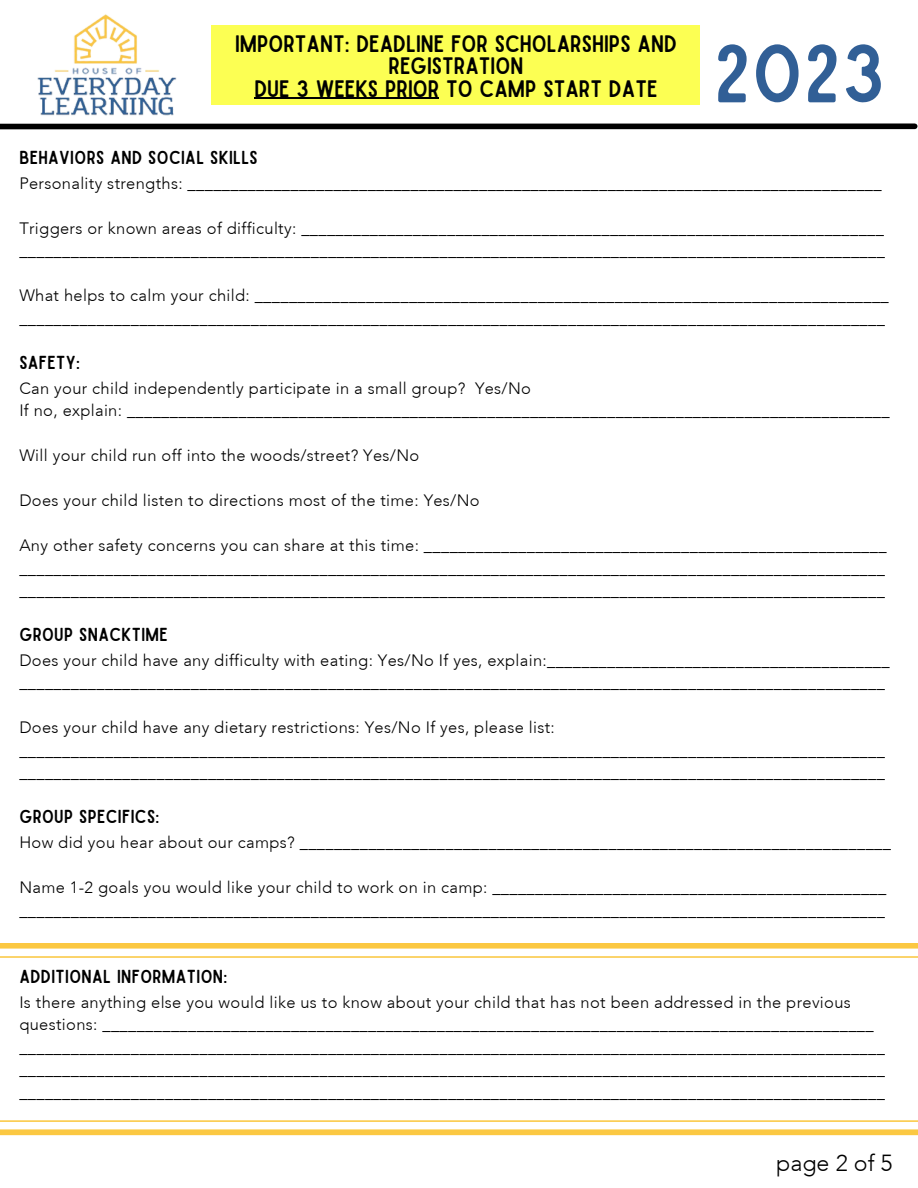
<style>
.page{position:relative;width:918px;height:1188px;background:#fff}
.page>*{position:absolute;margin:0;border:0;box-sizing:border-box;transform-origin:0 0}
.t1{font:79.05px "Sailors";color:#315f96}
.t2{font:300 23.25px "Avenir";color:#000}
.t3{font:22.8px/22.4px "Sailors";color:#000;text-align:center}
.t4{font:18px "Sailors";letter-spacing:.02em;color:#000}
.t5{font:300 16.5px/22.5px "Avenir";letter-spacing:.02em;color:#000}
</style>
<div class="page">
<div style="left:0;top:123px;width:915px;height:6px;background:#000"></div>
<svg style="left:0;top:943px;width:918px;height:192px"></svg>
<img style="left:37px;top:14px;width:140px;height:102px">
<div style="left:212px;top:25px;width:488px;height:79px;background:#fcff53"></div>
<hr style="left:254px;top:98px;width:185px;height:1px;background:#000">
<h3 class="t3" style="left:235px;top:33px;width:443px">IMPORTANT: DEADLINE FOR SCHOLARSHIPS AND<br>REGISTRATION<br>DUE 3 WEEKS PRIOR TO CAMP START DATE</h3>
<h1 class="t1" style="left:714px;top:44px;width:172px">2023</h1>
<p class="t4" style="left:19px;top:151px;width:240px">BEHAVIORS AND SOCIAL SKILLS</p>
<p class="t5" style="left:19px;top:172px;width:864px">Personality strengths: _________________________________________________________________________________</p>
<p class="t5" style="left:19px;top:217px;width:867px">Triggers or known areas of difficulty: ____________________________________________________________________ _____________________________________________________________________________________________________</p>
<p class="t5" style="left:19px;top:284px;width:871px">What helps to calm your child: __________________________________________________________________________ _____________________________________________________________________________________________________</p>
<p class="t4" style="left:19px;top:356px;width:62px">SAFETY:</p>
<p class="t5" style="left:19px;top:377px;width:872px">Can your child independently participate in a small group? Yes/No<br>If no, explain: _________________________________________________________________________________________</p>
<p class="t5" style="left:19px;top:444px;width:401px">Will your child run off into the woods/street? Yes/No</p>
<p class="t5" style="left:19px;top:489px;width:462px">Does your child listen to directions most of the time: Yes/No</p>
<p class="t5" style="left:19px;top:534px;width:869px;text-align:justify">Any other safety concerns you can share at this time: ______________________________________________________ _____________________________________________________________________________________________________ _____________________________________________________________________________________________________</p>
<p class="t4" style="left:19px;top:628px;width:150px">GROUP SNACKTIME</p>
<p class="t5" style="left:19px;top:649px;width:872px">Does your child have any difficulty with eating: Yes/No If yes, explain:________________________________________ _____________________________________________________________________________________________________</p>
<p class="t5" style="left:19px;top:716px;width:867px">Does your child have any dietary restrictions: Yes/No If yes, please list: _____________________________________________________________________________________________________ _____________________________________________________________________________________________________</p>
<p class="t4" style="left:19px;top:810px;width:142px">GROUP SPECIFICS:</p>
<p class="t5" style="left:19px;top:831px;width:873px">How did you hear about our camps? _____________________________________________________________________</p>
<p class="t5" style="left:19px;top:876px;width:869px">Name 1-2 goals you would like your child to work on in camp: ______________________________________________ _____________________________________________________________________________________________________</p>
<p class="t4" style="left:19px;top:970px;width:209px">ADDITIONAL INFORMATION:</p>
<p class="t5" style="left:19px;top:991px;width:867px">Is there anything else you would like us to know about your child that has not been addressed in the previous questions: __________________________________________________________________________________________ _____________________________________________________________________________________________________ _____________________________________________________________________________________________________ _____________________________________________________________________________________________________</p>
<h2 class="t2" style="left:776px;top:1149px;width:118px">page 2 of 5</h2>
</div>
